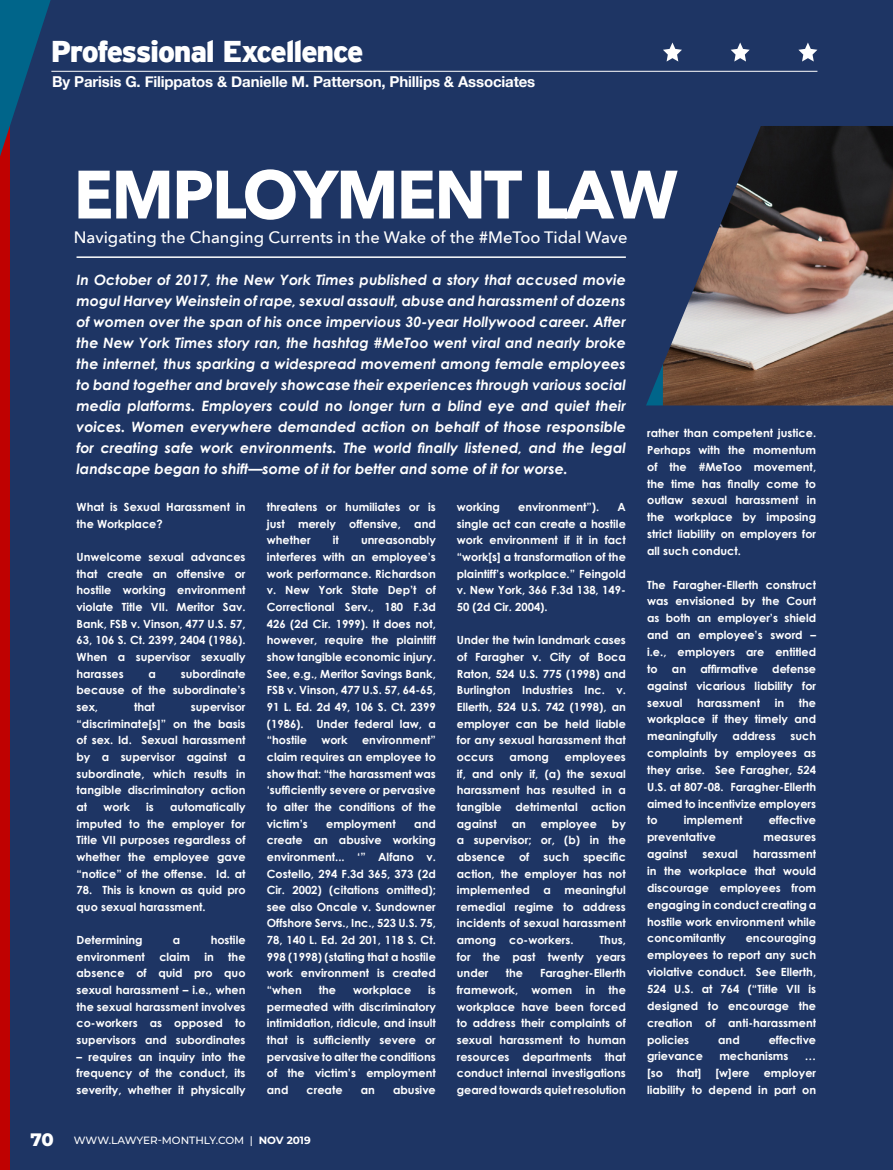
<style>
.page{position:relative;width:893px;height:1170px;background:#fff}
.page>*{position:absolute;margin:0;border:0;box-sizing:border-box;transform-origin:0 0}
.t1{font:700 67.5px "Avenir Next";letter-spacing:-.03em;color:#fff}
.t2{font:900 30px "Interstate";letter-spacing:-.04em;color:#fff}
.t3{font:500 16.5px "Avenir Next";color:#fff}
.t4{font:700 15px "Helvetica Neue";letter-spacing:-.01em;color:#fff}
.t5{font:italic 700 14.25px/21px "Century Gothic";color:#fff;text-align:justify}
.t6{font:700 11.25px/16.6px "Century Gothic";color:#fff;text-align:justify}
.t7{font:500 10.5px "Montserrat";color:#fff}
.s1{font-family:"Montserrat Alternates";font-weight:800;font-size:18px}
.s2{font-weight:700}
</style>
<div class="page">
<div style="left:0;top:0;width:893px;height:1169px;background:#1e3564"></div>
<div style="left:0;top:0;width:10px;height:1169px;background:#bf0101"></div>
<svg style="left:646px;top:126px;width:247px;height:280px"></svg>
<hr style="left:77px;top:256px;width:549px;height:2px;background:#fff">
<svg style="left:0;top:0;width:59px;height:156px"></svg>
<hr style="left:51px;top:71px;width:766px;height:1px;background:#fff">
<svg style="left:663px;top:42px;width:19px;height:20px"></svg>
<svg style="left:798px;top:42px;width:19px;height:20px"></svg>
<svg style="left:731px;top:42px;width:19px;height:20px"></svg>
<h2 class="t2" style="left:51px;top:34px;width:314px">Professional Excellence</h2>
<h3 class="t4" style="left:52px;top:70px;width:485px">By Parisis G. Filippatos &amp; Danielle M. Patterson, Phillips &amp; Associates</h3>
<h1 class="t1" style="left:74px;top:136px;width:605px">EMPLOYMENT LAW</h1>
<h3 class="t3" style="left:74px;top:223px;width:555px">Navigating the Changing Currents in the Wake of the #MeToo Tidal Wave</h3>
<p class="t5" style="left:77px;top:269px;width:551px">In October of 2017, the New York Times published a story that accused movie mogul Harvey Weinstein of rape, sexual assault, abuse and harassment of dozens of women over the span of his once impervious 30-year Hollywood career. After the New York Times story ran, the hashtag #MeToo went viral and nearly broke the internet, thus sparking a widespread movement among female employees to band together and bravely showcase their experiences through various social media platforms. Employers could no longer turn a blind eye and quiet their voices. Women everywhere demanded action on behalf of those responsible for creating safe work environments. The world finally listened, and the legal landscape began to shift—some of it for better and some of it for worse.</p>
<p class="t6" style="left:77px;top:498px;width:171px">What is Sexual Harassment in the Workplace?</p>
<p class="t6" style="left:77px;top:548px;width:171px">Unwelcome sexual advances that create an offensive or hostile working environment violate Title VII. Meritor Sav.<br>Bank, FSB v. Vinson, 477 U.S. 57, 63, 106 S. Ct. 2399, 2404 (1986).<br>When a supervisor sexually harasses</p>
<p class="t6" style="left:77px;top:665px;width:171px;text-indent:104px">subordinate because of the subordinate’s sex,</p>
<p class="t6" style="left:149px;top:665px;width:9px">a</p>
<p class="t6" style="left:77px;top:698px;width:171px;text-indent:114px">supervisor “discriminate[s]” on the basis of sex. Id. Sexual harassment by a supervisor against a subordinate, which results in tangible discriminatory action at</p>
<p class="t6" style="left:134px;top:698px;width:22px">that</p>
<p class="t6" style="left:77px;top:798px;width:171px;text-indent:94px">automatically imputed to the employer for Title VII purposes regardless of whether the employee gave “notice” of the offense. Id. at</p>
<p class="t6" style="left:77px;top:881px;width:171px">78. This is known as quid pro quo sexual harassment.</p>
<p class="t6" style="left:77px;top:931px;width:68px">Determining</p>
<p class="t6" style="left:173px;top:931px;width:9px">a</p>
<p class="t6" style="left:211px;top:931px;width:36px">hostile</p>
<p class="t6" style="left:77px;top:948px;width:70px">environment</p>
<p class="t6" style="left:159px;top:948px;width:32px">claim</p>
<p class="t6" style="left:204px;top:948px;width:11px">in</p>
<p class="t6" style="left:104px;top:798px;width:28px">work</p>
<p class="t6" style="left:146px;top:798px;width:9px">is</p>
<p class="t6" style="left:77px;top:948px;width:171px;text-indent:152px">the absence of quid pro quo sexual harassment – i.e., when the sexual harassment involves co-workers as opposed to supervisors and subordinates</p>
<p class="t6" style="left:77px;top:1047px;width:171px">– requires an inquiry into the frequency of the conduct, its severity, whether it physically</p>
<p class="t6" style="left:267px;top:498px;width:171px">threatens or humiliates or is just merely offensive, and whether</p>
<p class="t6" style="left:333px;top:531px;width:8px">it</p>
<p class="t6" style="left:267px;top:531px;width:171px;text-indent:94px">unreasonably interferes with an employee’s work performance. Richardson v. New York State Dep’t of Correctional Serv., 180 F.3d 426 (2d Cir. 1999). It does not, however, require the plaintiff show tangible economic injury.<br>See, e.g., Meritor Savings Bank, FSB v. Vinson, 477 U.S. 57, 64-65, 91 L. Ed. 2d 49, 106 S. Ct. 2399 (1986). Under federal law, a “hostile</p>
<p class="t6" style="left:267px;top:731px;width:171px;text-indent:95px">environment” claim requires an employee to show that: “the harassment was ‘sufficiently severe or pervasive to alter the conditions of the victim’s</p>
<p class="t6" style="left:321px;top:731px;width:28px">work</p>
<p class="t6" style="left:267px;top:814px;width:171px;text-indent:147px">and create an abusive working environment... ‘” Alfano v.<br>Costello, 294 F.3d 365, 373 (2d Cir. 2002) (citations omitted); see also Oncale v. Sundowner Offshore Servs., Inc., 523 U.S. 75, 78, 140 L. Ed. 2d 201, 118 S. Ct.<br>998 (1998) (stating that a hostile work environment is created “when</p>
<p class="t6" style="left:326px;top:814px;width:71px">employment</p>
<p class="t6" style="left:267px;top:981px;width:171px;text-indent:161px">is permeated with discriminatory intimidation, ridicule, and insult that is sufficiently severe or pervasive to alter the conditions of the victim’s employment and</p>
<p class="t6" style="left:319px;top:981px;width:19px">the</p>
<p class="t6" style="left:353px;top:981px;width:60px">workplace</p>
<p class="t6" style="left:307px;top:1081px;width:37px">create</p>
<p class="t6" style="left:361px;top:1081px;width:16px">an</p>
<p class="t6" style="left:393px;top:1081px;width:44px">abusive</p>
<p class="t7" style="left:30px;top:1132px;width:282px"><span class="s1">70</span> WWW.LAWYER-MONTHLY.COM | <span class="s2">NOV 2019</span></p>
<p class="t6" style="left:457px;top:498px;width:45px">working</p>
<p class="t6" style="left:518px;top:498px;width:83px">environment”).</p>
<p class="t6" style="left:457px;top:498px;width:171px;text-indent:161px">A single act can create a hostile work environment if it in fact “work[s] a transformation of the plaintiff’s workplace.” Feingold v. New York, 366 F.3d 138, 149- 50 (2d Cir. 2004).</p>
<p class="t6" style="left:457px;top:631px;width:171px">Under the twin landmark cases of Faragher v. City of Boca Raton, 524 U.S. 775 (1998) and Burlington Industries Inc. v.<br>Ellerth, 524 U.S. 742 (1998), an employer can be held liable for any sexual harassment that occurs</p>
<p class="t6" style="left:457px;top:748px;width:171px;text-indent:108px">employees if, and only if, (a) the sexual harassment has resulted in a tangible detrimental action against</p>
<p class="t6" style="left:510px;top:748px;width:41px">among</p>
<p class="t6" style="left:457px;top:814px;width:171px;text-indent:155px">by a supervisor; or, (b) in the absence</p>
<p class="t6" style="left:512px;top:814px;width:16px">an</p>
<p class="t6" style="left:541px;top:814px;width:58px">employee</p>
<p class="t6" style="left:457px;top:848px;width:171px;text-indent:126px">specific action, the employer has not implemented a meaningful remedial regime to address incidents of sexual harassment among co-workers.</p>
<p class="t6" style="left:519px;top:848px;width:12px">of</p>
<p class="t6" style="left:544px;top:848px;width:27px">such</p>
<p class="t6" style="left:457px;top:931px;width:171px;text-indent:143px">Thus, for the past twenty years under</p>
<p class="t6" style="left:457px;top:964px;width:171px;text-indent:83px">Faragher-Ellerth framework, women in the workplace have been forced to address their complaints of sexual harassment to human resources departments that conduct internal investigations geared towards quiet resolution</p>
<p class="t6" style="left:506px;top:964px;width:19px">the</p>
<p class="t6" style="left:647px;top:424px;width:171px">rather than competent justice.<br>Perhaps with the momentum of the #MeToo movement, the time has finally come to outlaw sexual harassment in the workplace by imposing strict liability on employers for all such conduct.</p>
<p class="t6" style="left:647px;top:576px;width:171px">The Faragher-Ellerth construct was envisioned by the Court as both an employer’s shield and an employee’s sword – i.e., employers are entitled to</p>
<p class="t6" style="left:647px;top:660px;width:171px;text-indent:125px">defense against vicarious liability for sexual</p>
<p class="t6" style="left:672px;top:660px;width:16px">an</p>
<p class="t6" style="left:700px;top:660px;width:59px">affirmative</p>
<p class="t6" style="left:697px;top:693px;width:64px">harassment</p>
<p class="t6" style="left:775px;top:693px;width:11px">in</p>
<p class="t6" style="left:647px;top:693px;width:171px;text-indent:152px">the workplace if they timely and meaningfully</p>
<p class="t6" style="left:647px;top:727px;width:171px;text-indent:143px">such complaints by employees as they arise. See Faragher, 524<br>U.S. at 807-08. Faragher-Ellerth aimed to incentivize employers to</p>
<p class="t6" style="left:733px;top:727px;width:44px">address</p>
<p class="t6" style="left:684px;top:811px;width:60px">implement</p>
<p class="t6" style="left:769px;top:811px;width:49px">effective</p>
<p class="t6" style="left:647px;top:828px;width:70px">preventative</p>
<p class="t6" style="left:763px;top:828px;width:54px">measures</p>
<p class="t6" style="left:647px;top:845px;width:42px">against</p>
<p class="t6" style="left:702px;top:845px;width:37px">sexual</p>
<p class="t6" style="left:647px;top:845px;width:171px;text-indent:106px">harassment in the workplace that would discourage employees from engaging in conduct creating a hostile work environment while concomitantly</p>
<p class="t6" style="left:647px;top:929px;width:171px;text-indent:99px">encouraging employees to report any such violative conduct. See Ellerth, 524 U.S. at 764 (“Title VII is designed to encourage the creation of anti-harassment policies</p>
<p class="t6" style="left:718px;top:1030px;width:23px">and</p>
<p class="t6" style="left:769px;top:1030px;width:49px">effective</p>
<p class="t6" style="left:647px;top:1047px;width:57px">grievance</p>
<p class="t6" style="left:719px;top:1047px;width:71px">mechanisms</p>
<p class="t6" style="left:647px;top:1047px;width:171px;text-indent:158px">… [so that] [w]ere employer liability to depend in part on</p>
</div>
